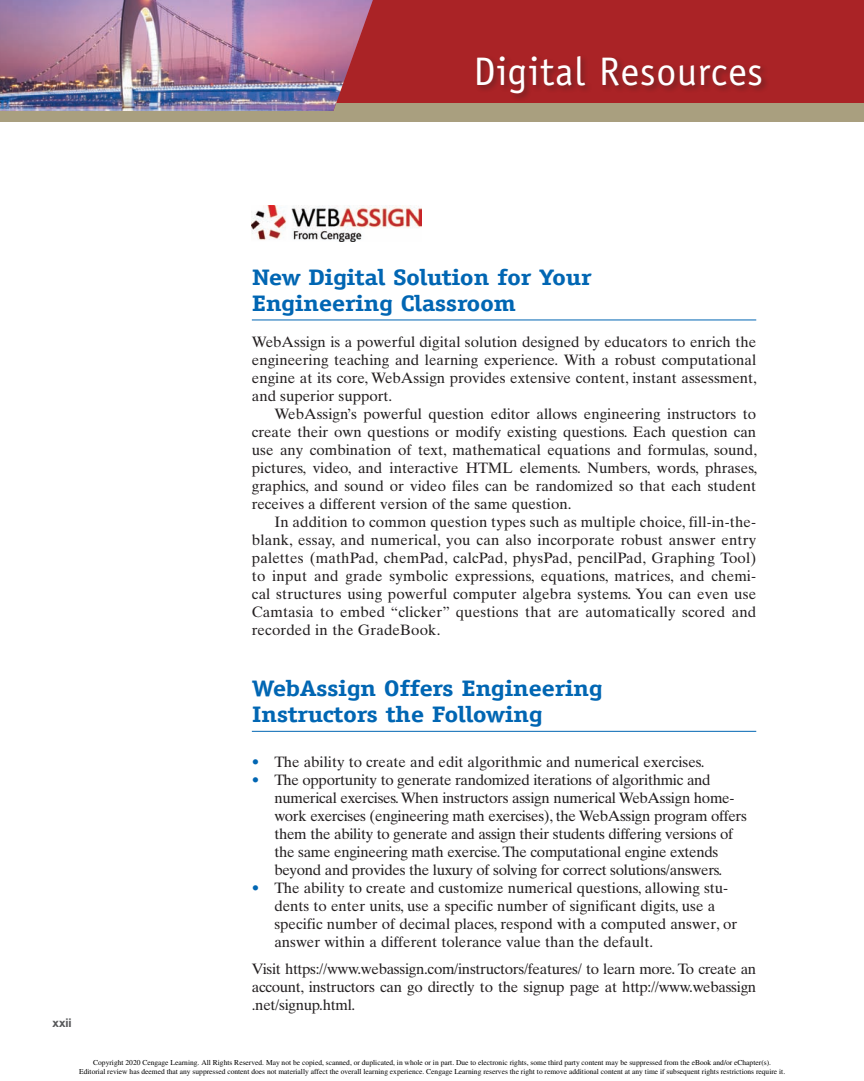
<style>
.page{position:relative;width:864px;height:1081px;background:#fff}
.page>*{position:absolute;margin:0;border:0;box-sizing:border-box;transform-origin:0 0}
.t1{font:39.9px "Officina Sans Std";letter-spacing:.02em;color:#fff}
.t2{font:700 22.5px/25.5px "Officina Serif Std";letter-spacing:-.02em;color:#0166b3;scale:1.2 1}
.t3{font:15px/18px "Times Ten LT Std";letter-spacing:-.02em;color:#231f20;text-align:justify}
.t4{font:15px/18px "Times Ten LT Std";color:#231f20}
.t5{font:700 12px "Helvetica Neue LT Std";color:#57585a}
.t6{font:7.5px/9.6px "Times";color:#000;text-align:center}
.s1{color:#0166b3}
</style>
<div class="page">
<div style="left:0;top:0;width:863px;height:107px;background:#aa2326"></div>
<div style="left:0;top:103px;width:863px;height:18px;background:#a99f7f"></div>
<div style="left:475px;top:54px;width:294px;height:47px;background:#231f20;opacity:.4"></div>
<hr style="left:252px;top:319px;width:504px;height:1px;background:#0166b3">
<hr style="left:252px;top:730px;width:504px;height:1px;background:#0166b3">
<img style="left:252px;top:205px;width:169px;height:36px">
<img style="left:0;top:0;width:373px;height:111px">
<h1 class="t1" style="left:473px;top:48px;width:291px">Digital Resources</h1>
<h2 class="t2" style="left:252px;top:264px;width:285px">New Digital Solution for Your<br>Engineering Classroom</h2>
<p class="t3" style="left:252px;top:332px;width:506px">WebAssign is a powerful digital solution designed by educators to enrich the engineering teaching and learning experience. With a robust computational engine at its core, WebAssign provides extensive content, instant assessment, and superior support.</p>
<p class="t3" style="left:252px;top:404px;width:506px;text-indent:22px">WebAssign’s powerful question editor allows engineering instructors to create their own questions or modify existing questions. Each question can use any combination of text, mathematical equations and formulas, sound, pictures, video, and interactive HTML elements. Numbers, words, phrases, graphics, and sound or video files can be randomized so that each student receives a different version of the same question.</p>
<p class="t3" style="left:252px;top:512px;width:506px;text-indent:22px">In addition to common question types such as multiple choice, fill-in-the&shy;blank, essay, and numerical, you can also incorporate robust answer entry palettes (mathPad, chemPad, calcPad, physPad, pencilPad, Graphing Tool) to input and grade symbolic expressions, equations, matrices, and chemi&shy;cal structures using powerful computer algebra systems. You can even use Camtasia to embed “clicker” questions that are automatically scored and recorded in the GradeBook.</p>
<p class="t5" style="left:53px;top:1014px;width:21px">xxii</p>
<h2 class="t2" style="left:252px;top:675px;width:294px">WebAssign Offers Engineering<br>Instructors the Following</h2>
<p class="t4" style="left:252px;top:752px;width:454px"><span class="s1">•</span> The ability to create and edit algorithmic and numerical exercises.</p>
<p class="t3" style="left:274px;top:770px;width:474px;text-align:left;text-indent:-22px"><span class="s1">•</span> The opportunity to generate randomized iterations of algorithmic and numerical exercises. When instructors assign numerical WebAssign home&shy;work exercises (engineering math exercises), the WebAssign program offers them the ability to generate and assign their students differing versions of the same engineering math exercise. The computational engine extends beyond and provides the luxury of solving for correct solutions/answers.</p>
<p class="t4" style="left:274px;top:878px;width:464px;text-indent:-22px"><span class="s1">•</span> The ability to create and customize numerical questions, allowing stu&shy;dents to enter units, use a specific number of significant digits, use a specific number of decimal places, respond with a computed answer, or answer within a different tolerance value than the default.</p>
<p class="t3" style="left:252px;top:959px;width:506px">Visit https://www.webassign.com/instructors/features/ to learn more. To create an account, instructors can go directly to the signup page at http://www.webassign .net/signup.html.</p>
<p class="t6" style="left:79px;top:1056px;width:707px">Copyright 2020 Cengage Learning. All Rights Reserved. May not be copied, scanned, or duplicated, in whole or in part. Due to electronic rights, some third party content may be suppressed from the eBook and/or eChapter(s).<br>Editorial review has deemed that any suppressed content does not materially affect the overall learning experience. Cengage Learning reserves the right to remove additional content at any time if subsequent rights restrictions require it.</p>
</div>
